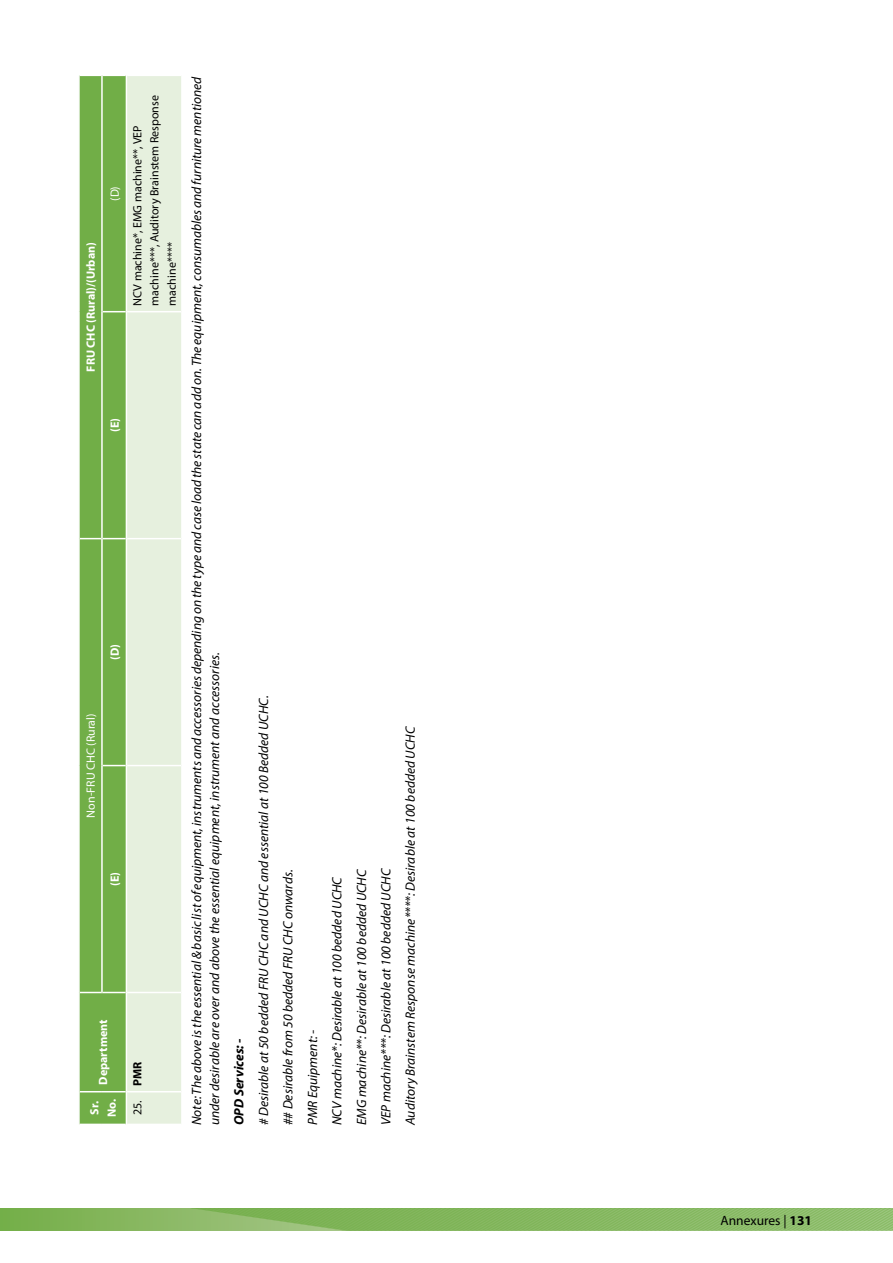
<style>
.page{position:relative;width:893px;height:1263px;background:#fff}
.page>*{position:absolute;margin:0;border:0;box-sizing:border-box;transform-origin:0 0}
.t1{font:italic 13.5px/24.5px "Myriad Pro";color:#000}
.t2{font:13.5px "Myriad Pro";color:#000}
.t3{font:italic 700 13.5px "Myriad Pro";color:#000}
.t4{font:12px/17.2px "Myriad Pro";color:#000}
.t5{font:700 12px/17.2px "Myriad Pro";color:#fff}
.t6{font:12px "Myriad Pro";color:#fff}
.s1{font-weight:700}
</style>
<div class="page">
<svg style="left:0;top:1208px;width:189px;height:23px;background:#81b458"></svg>
<svg style="left:189px;top:1208px;width:704px;height:23px;background:#88b963"></svg>
<div style="left:80px;top:76px;width:46px;height:1048px;background:#71ae47"></div>
<div style="left:127px;top:76px;width:54px;height:1048px;background:#e6f0de"></div>
<svg style="left:80px;top:1091px;width:46px;height:1px"></svg>
<hr style="left:101px;top:765px;width:2px;height:228px;background:#fff">
<svg style="left:80px;top:992px;width:46px;height:1px"></svg>
<hr style="left:101px;top:539px;width:2px;height:226px;background:#fff">
<svg style="left:103px;top:765px;width:23px;height:1px"></svg>
<hr style="left:101px;top:312px;width:2px;height:227px;background:#fff">
<svg style="left:80px;top:538px;width:46px;height:1px"></svg>
<hr style="left:101px;top:75px;width:2px;height:237px;background:#fff">
<svg style="left:103px;top:311px;width:23px;height:1px"></svg>
<hr style="left:127px;top:1091px;width:54px;height:1px;background:#fff">
<hr style="left:127px;top:992px;width:54px;height:1px;background:#fff">
<hr style="left:127px;top:765px;width:54px;height:1px;background:#fff">
<hr style="left:127px;top:538px;width:54px;height:1px;background:#fff">
<hr style="left:127px;top:311px;width:54px;height:1px;background:#fff">
<p class="t5" style="left:82px;top:372px;width:131px;rotate:-90deg">FRU CHC (Rural)/(Urban)</p>
<p class="t6" style="left:107px;top:201px;width:16px;rotate:-90deg">(D)</p>
<p class="t4" style="left:129px;top:306px;width:212px;rotate:-90deg">NCV machine*, EMG machine**, VEP machine***, Auditory Brainstem Response machine****</p>
<p class="t5" style="left:106px;top:432px;width:15px;rotate:-90deg">(E)</p>
<p class="t5" style="left:106px;top:660px;width:17px;rotate:-90deg">(D)</p>
<p class="t6" style="left:84px;top:818px;width:106px;rotate:-90deg">Non-FRU CHC (Rural)</p>
<p class="t5" style="left:106px;top:886px;width:15px;rotate:-90deg">(E)</p>
<p class="t5" style="left:94px;top:1085px;width:67px;rotate:-90deg">Department</p>
<p class="t5" style="left:85px;top:1117px;width:19px;rotate:-90deg">Sr.<br>No.</p>
<p class="t4" style="left:129px;top:1115px;width:55px;rotate:-90deg">25. <span class="s1">PMR</span></p>
<p class="t1" style="left:187px;top:1125px;width:1050px;line-height:18px;rotate:-90deg">Note: The above is the essential &amp; basic list of equipment, instruments and accessories depending on the type and case load the state can add on. The equipment, consumables and furniture mentioned under desirable are over and above the essential equipment, instrument and accessories.</p>
<p class="t3" style="left:230px;top:1125px;width:88px;rotate:-90deg">OPD Services: -</p>
<p class="t1" style="left:251px;top:1125px;width:431px;rotate:-90deg"># Desirable at 50 bedded FRU CHC and UCHC and essential at 100 Bedded UCHC. ## Desirable from 50 bedded FRU CHC onwards.<br>PMR Equipment: -<br>NCV machine*: Desirable at 100 bedded UCHC<br>EMG machine**: Desirable at 100 bedded UCHC<br>VEP machine***: Desirable at 100 bedded UCHC<br>Auditory Brainstem Response machine****: Desirable at 100 bedded UCHC</p>
<p class="t2" style="left:720px;top:1212px;width:93px">Annexures | <span class="s1">131</span></p>
</div>
